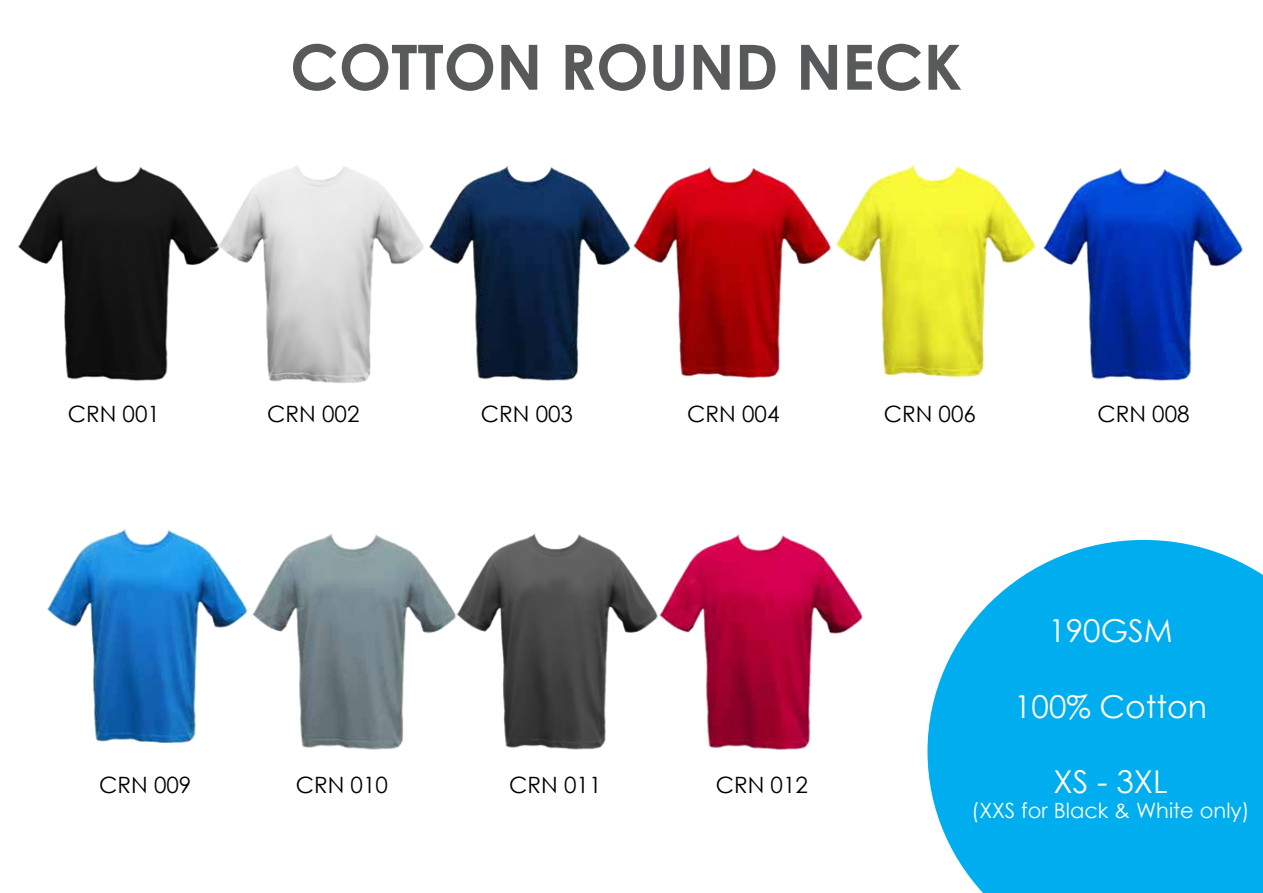
<style>
.page{position:relative;width:1263px;height:893px;background:#fff}
.page>*{position:absolute;margin:0;border:0;box-sizing:border-box;transform-origin:0 0}
.t1{font:700 62.4px "Century Gothic";color:#58595b}
.t2{font:31.5px "Century Gothic";color:#fff}
.t3{font:22.5px "Century Gothic";color:#000}
.t4{font:21px "Century Gothic";color:#fff}
</style>
<div class="page">
<svg style="left:927px;top:540px;width:335px;height:352px;background:#1db6ef"></svg>
<img style="left:430px;top:166px;width:196px;height:215px">
<img style="left:836px;top:164px;width:200px;height:214px">
<img style="left:18px;top:166px;width:192px;height:215px">
<img style="left:626px;top:166px;width:205px;height:213px">
<img style="left:462px;top:533px;width:191px;height:217px">
<img style="left:47px;top:529px;width:199px;height:215px">
<img style="left:246px;top:534px;width:216px;height:216px">
<img style="left:653px;top:534px;width:210px;height:216px">
<img style="left:1043px;top:168px;width:200px;height:213px">
<img style="left:210px;top:166px;width:220px;height:217px">
<h1 class="t1" style="left:290px;top:20px;width:673px">COTTON ROUND NECK</h1>
<p class="t3" style="left:68px;top:398px;width:94px">CRN 001</p>
<p class="t3" style="left:267px;top:398px;width:94px">CRN 002</p>
<p class="t3" style="left:481px;top:398px;width:94px">CRN 003</p>
<p class="t3" style="left:687px;top:398px;width:94px">CRN 004</p>
<p class="t3" style="left:884px;top:398px;width:94px">CRN 006</p>
<p class="t3" style="left:1097px;top:398px;width:94px">CRN 008</p>
<h2 class="t2" style="left:1048px;top:608px;width:126px">190GSM</h2>
<p class="t3" style="left:99px;top:769px;width:94px">CRN 009</p>
<p class="t3" style="left:296px;top:769px;width:94px">CRN 010</p>
<p class="t3" style="left:509px;top:769px;width:94px">CRN 011</p>
<p class="t3" style="left:716px;top:769px;width:94px">CRN 012</p>
<h2 class="t2" style="left:1014px;top:684px;width:194px">100% Cotton</h2>
<h2 class="t2" style="left:1053px;top:760px;width:115px">XS - 3XL</h2>
<p class="t4" style="left:972px;top:796px;width:279px">(XXS for Black &amp; White only)</p>
</div>
